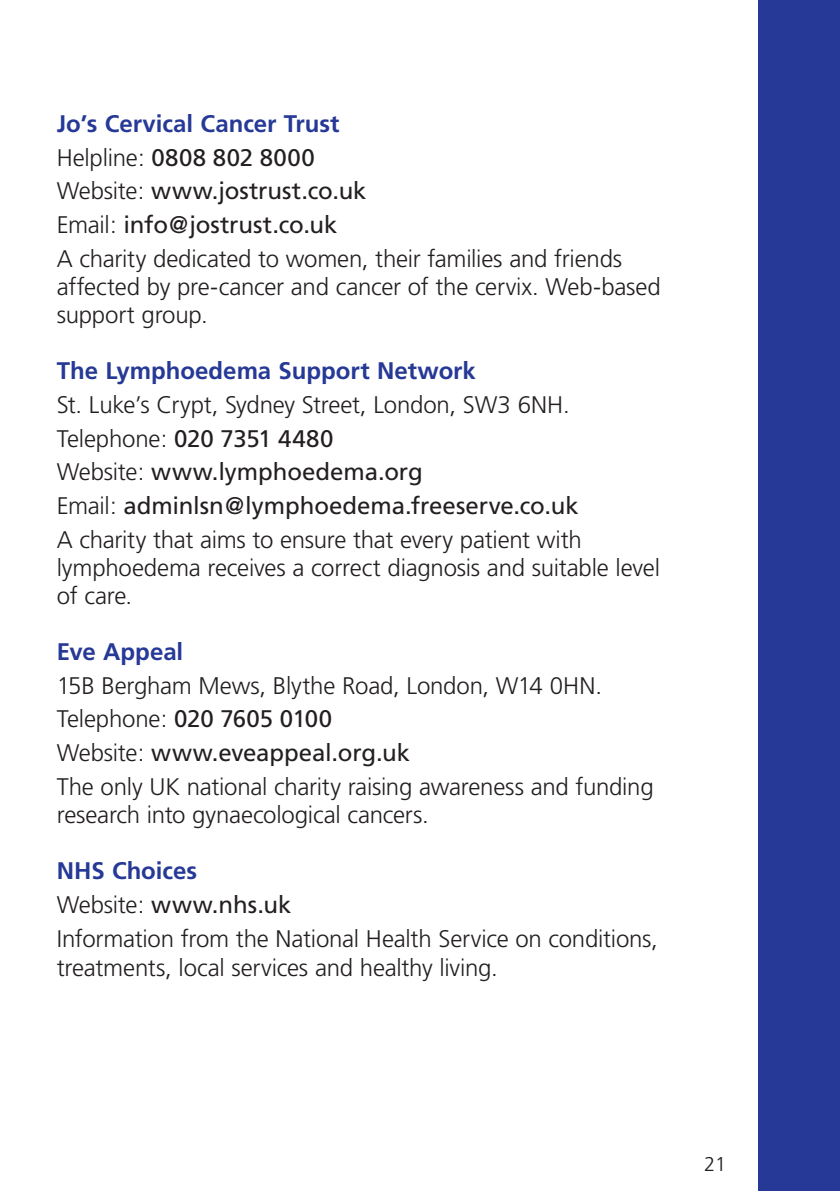
<style>
.page{position:relative;width:840px;height:1191px;background:#fff}
.page>*{position:absolute;margin:0;border:0;box-sizing:border-box;transform-origin:0 0}
.BODY{font:300 24px/28px "Frutiger";letter-spacing:-.01em;color:#231f20}
.BODY-2{font:24px "Frutiger";letter-spacing:-.005em;color:#231f20}
.SUB_HEADING{font:700 24px "Frutiger";color:#263996}
.BODY-3{font:24px "Frutiger";letter-spacing:.02em;color:#231f20}
.t1{font:300 20px "Frutiger";color:#231f20}
.s1{font-weight:300}
</style>
<div class="page">
<div style="left:758px;top:0;width:81px;height:1191px;background:#263996"></div>
<p class="SUB_HEADING" style="left:57px;top:110px;width:284px">Jo’s Cervical Cancer Trust</p>
<p class="BODY-3" style="left:57px;top:143px;width:259px"><span class="s1">Helpline:</span> 0808 802 8000</p>
<p class="BODY-2" style="left:57px;top:177px;width:311px"><span class="s1">Website:</span> www.jostrust.co.uk</p>
<p class="BODY-2" style="left:57px;top:211px;width:282px"><span class="s1">Email:</span> info@jostrust.co.uk</p>
<p class="BODY" style="left:57px;top:244px;width:605px">A charity dedicated to women, their families and friends affected by pre-cancer and cancer of the cervix. Web-based support group.</p>
<p class="SUB_HEADING" style="left:57px;top:357px;width:420px">The Lymphoedema Support Network</p>
<p class="BODY" style="left:57px;top:390px;width:509px">St. Luke’s Crypt, Sydney Street, London, SW3 6NH.</p>
<p class="BODY-2" style="left:57px;top:424px;width:278px"><span class="s1">Telephone:</span> 020 7351 4480</p>
<p class="BODY-2" style="left:57px;top:458px;width:367px"><span class="s1">Website:</span> www.lymphoedema.org</p>
<p class="BODY-2" style="left:57px;top:491px;width:523px"><span class="s1">Email:</span> adminlsn@lymphoedema.freeserve.co.uk</p>
<p class="BODY" style="left:57px;top:525px;width:604px">A charity that aims to ensure that every patient with lymphoedema receives a correct diagnosis and suitable level of care.</p>
<p class="SUB_HEADING" style="left:57px;top:637px;width:128px">Eve Appeal</p>
<p class="BODY" style="left:57px;top:671px;width:542px">15B Bergham Mews, Blythe Road, London, W14 0HN.</p>
<p class="BODY-2" style="left:57px;top:705px;width:277px"><span class="s1">Telephone:</span> 020 7605 0100</p>
<p class="BODY-2" style="left:57px;top:738px;width:355px"><span class="s1">Website:</span> www.eveappeal.org.uk</p>
<p class="BODY" style="left:57px;top:772px;width:598px">The only UK national charity raising awareness and funding research into gynaecological cancers.</p>
<p class="SUB_HEADING" style="left:57px;top:856px;width:142px">NHS Choices</p>
<p class="BODY-2" style="left:57px;top:890px;width:236px"><span class="s1">Website:</span> www.nhs.uk</p>
<p class="BODY" style="left:57px;top:924px;width:602px;line-height:28.8px">Information from the National Health Service on conditions, treatments, local services and healthy living.</p>
<p class="t1" style="left:703px;top:1152px;width:24px">21</p>
</div>
